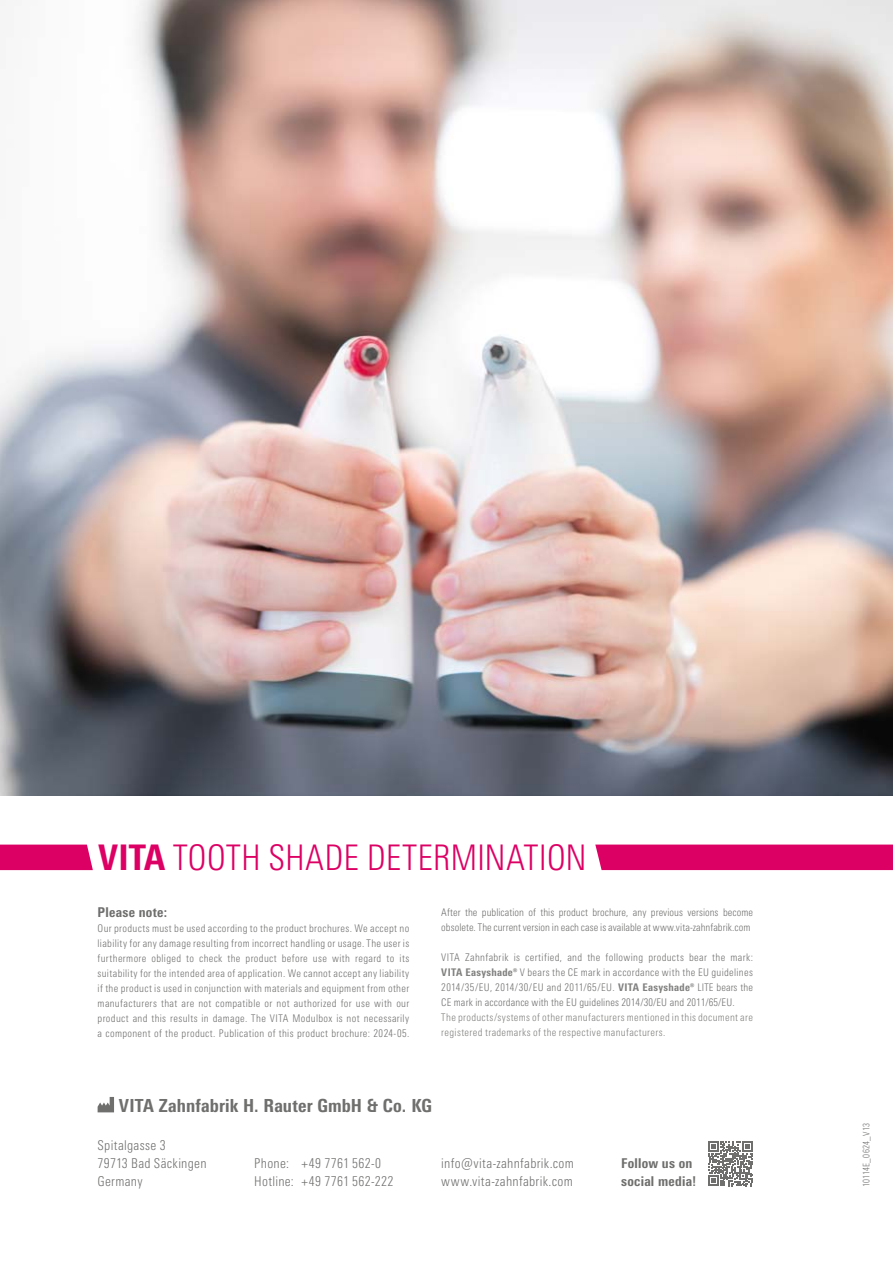
<style>
.page{position:relative;width:893px;height:1263px;background:#fff}
.page>*{position:absolute;margin:0;border:0;box-sizing:border-box;transform-origin:0 0}
.t1{font:300 condensed 35.25px "Univers Next Pro";letter-spacing:-.005em;color:#dd0064}
.t2{font:800 condensed 18px "Univers Next Pro";letter-spacing:.005em;color:#6f6f6e}
.t3{font:300 condensed 13.5px/18px "Univers Next Pro";letter-spacing:.025em;color:#6f6f6e}
.t4{font:800 condensed 13.5px/18px "Univers Next Pro";letter-spacing:.02em;color:#6f6f6e}
.t5{font:300 condensed 10.5px/15px "Univers Next Pro";letter-spacing:.01em;color:#6f6f6e;text-align:justify}
.t6{font:300 condensed 10.5px/15px "Univers Next Pro";letter-spacing:.035em;color:#80807f}
.t7{font:300 condensed 9px "Univers Next Pro";letter-spacing:.015em;color:#6f6f6e}
.s1{font-weight:800}
.s2{font-weight:800;color:#80807f}
</style>
<div class="page">
<img style="left:0;top:0;width:893px;height:795px">
<svg style="left:0;top:844px;width:93px;height:26px;background:#de0e6c"></svg>
<svg style="left:98px;top:1097px;width:16px;height:15px"></svg>
<svg style="left:708px;top:1141px;width:45px;height:45px"></svg>
<div style="left:595px;top:844px;width:298px;height:26px;background:#dd0064"></div>
<h1 class="t1" style="left:98px;top:837px;width:490px"><span class="s1">VITA</span> TOOTH SHADE DETERMINATION</h1>
<p class="t4" style="left:98px;top:903px;width:71px">Please note:</p>
<p class="t5" style="left:98px;top:920px;width:313px">Our products must be used according to the product brochures. We accept no liability for any damage resulting from incorrect handling or usage. The user is furthermore obliged to check the product before use with regard to its suitability for the intended area of application. We cannot accept any liability if the product is used in conjunction with materials and equipment from other manufacturers that are not compatible or not authorized for use with our product and this results in damage. The VITA Modulbox is not necessarily a component of the product. Publication of this product brochure: 2024-05.</p>
<p class="t5" style="left:441px;top:905px;width:313px">After the publication of this product brochure, any previous versions become obsolete. The current version in each case is available at www.vita-zahnfabrik.com</p>
<p class="t5" style="left:441px;top:950px;width:313px">VITA Zahnfabrik is certified, and the following products bear the mark:<br><span class="s2">VITA Easyshade®</span> V bears the CE mark in accordance with the EU guidelines 2014/35/EU, 2014/30/EU and 2011/65/EU. <span class="s2">VITA Easyshade®</span> LITE bears the CE mark in accordance with the EU guidelines 2014/30/EU and 2011/65/EU.</p>
<p class="t6" style="left:441px;top:1010px;width:313px">The products/systems of other manufacturers mentioned in this document are registered trademarks of the respective manufacturers.</p>
<h2 class="t2" style="left:119px;top:1095px;width:315px">VITA Zahnfabrik H. Rauter GmbH &amp; Co. KG</h2>
<p class="t3" style="left:98px;top:1136px;width:111px">Spitalgasse 3<br>79713 Bad Säckingen<br>Germany</p>
<p class="t3" style="left:254px;top:1154px;width:141px">Phone: +49 7761 562-0<br>Hotline: +49 7761 562-222</p>
<p class="t3" style="left:441px;top:1154px;width:134px">info@vita-zahnfabrik.com www.vita-zahnfabrik.com</p>
<p class="t4" style="left:621px;top:1154px;width:77px">Follow us on social media!</p>
<p class="t7" style="left:861px;top:1187px;width:65px;rotate:-90deg">10114E_0624_V13</p>
</div>
